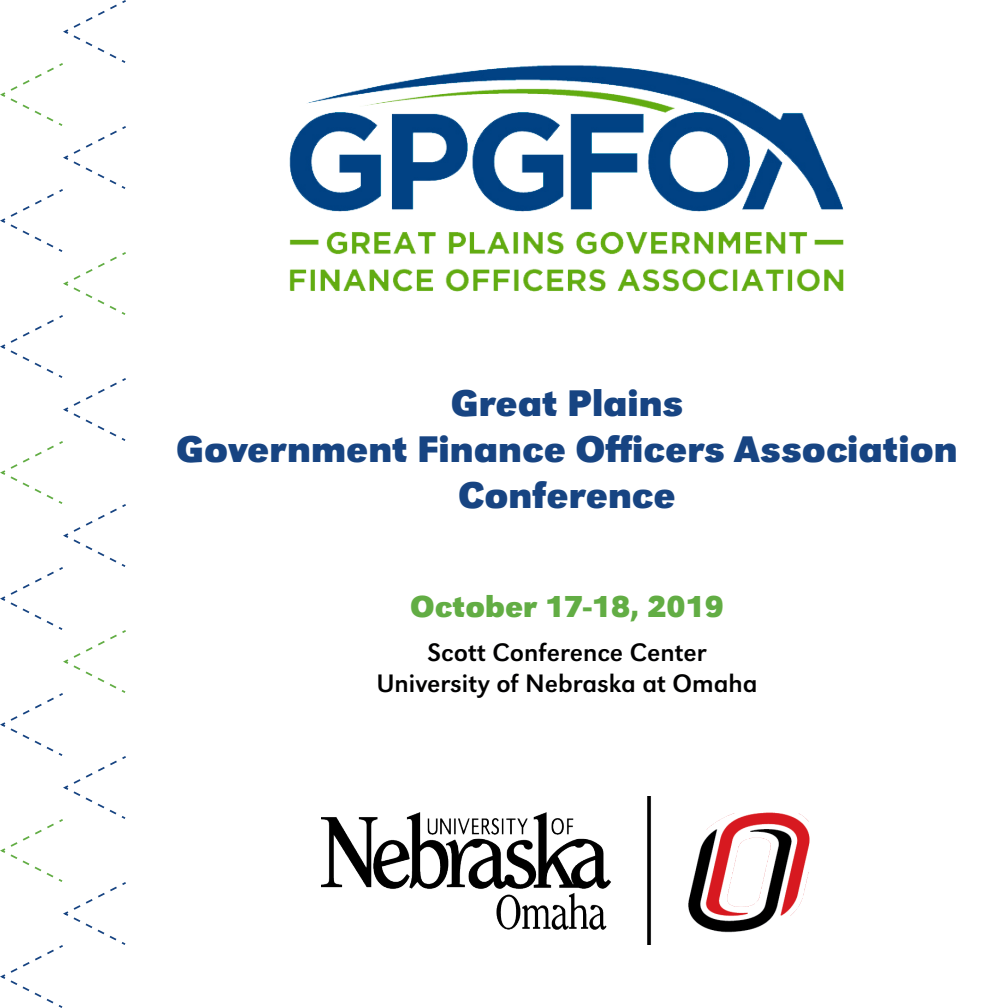
<style>
.page{position:relative;width:1008px;height:1008px;background:#fff}
.page>*{position:absolute;margin:0;border:0;box-sizing:border-box;transform-origin:0 0}
.t1{font:700 38.5px "URW Grotesk";color:#174482}
.t2{font:700 31.5px "URW Grotesk";color:#62ad44}
.t3{font:26.25px "URW Grotesk";color:#000001}
</style>
<div class="page">
<svg style="left:0;top:0;width:126px;height:1008px"></svg>
<img style="left:289px;top:65px;width:555px;height:227px">
<img style="left:321px;top:797px;width:489px;height:148px">
<p class="t1" style="left:451px;top:374px;width:234px">Great Plains</p>
<p class="t1" style="left:176px;top:420px;width:783px">Government Finance Officers Association</p>
<p class="t1" style="left:458px;top:466px;width:219px">Conference</p>
<p class="t2" style="left:410px;top:583px;width:315px">October 17-18, 2019</p>
<p class="t3" style="left:427px;top:637px;width:281px">Scott Conference Center</p>
<p class="t3" style="left:376px;top:668px;width:383px">University of Nebraska at Omaha</p>
</div>
